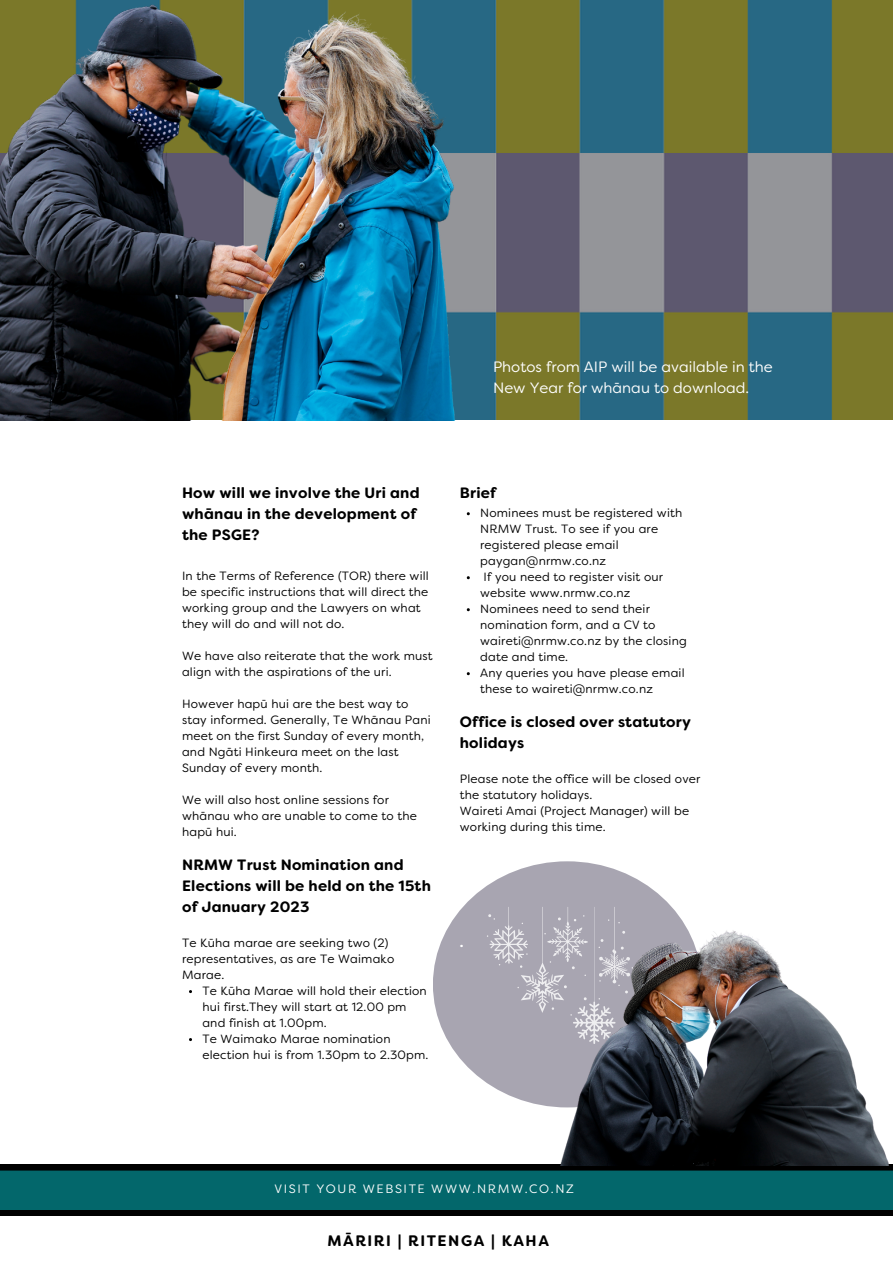
<style>
.page{position:relative;width:893px;height:1264px;background:#fff}
.page>*{position:absolute;margin:0;border:0;box-sizing:border-box;transform-origin:0 0}
.t1{font:700 15.15px "Filson Soft";letter-spacing:.1em;color:#000}
.t2{font:700 15px/21px "Filson Soft";letter-spacing:.015em;color:#000}
.t3{font:15px/20.2px "Filson Soft";color:#fff}
.t4{font:700 13.5px "Filson Soft";color:#fff}
.t5{font:12.15px "Filson Soft";letter-spacing:.13em;color:#fff}
.t6{font:12px/16px "Filson Soft";letter-spacing:.015em;color:#000}
</style>
<div class="page">
<svg style="left:0;top:1164px;width:892px;height:51px;background:#024f53"></svg>
<img style="left:573px;top:0;width:319px;height:419px">
<img style="left:0;top:0;width:573px;height:420px">
<div style="left:433px;top:861px;width:268px;height:246px;background:#a8a5b1;border-radius:50%"></div>
<img style="left:530px;top:924px;width:359px;height:240px">
<svg style="left:487px;top:907px;width:146px;height:136px"></svg>
<p class="t3" style="left:493px;top:358px;width:281px">Photos from AIP will be available in the<br>New Year for whānau to download.</p>
<p class="t2" style="left:182px;top:484px;width:239px">How will we involve the Uri and whānau in the development of the PSGE?</p>
<p class="t6" style="left:182px;top:569px;width:248px">In the Terms of Reference (TOR) there will be specific instructions that will direct the working group and the Lawyers on what they will do and will not do.</p>
<p class="t6" style="left:182px;top:649px;width:252px">We have also reiterate that the work must align with the aspirations of the uri.</p>
<p class="t6" style="left:182px;top:697px;width:250px">However hapū hui are the best way to stay informed. Generally, Te Whānau Pani meet on the first Sunday of every month, and Ngāti Hinkeura meet on the last Sunday of every month.</p>
<p class="t6" style="left:182px;top:793px;width:236px">We will also host online sessions for whānau who are unable to come to the hapū hui.</p>
<p class="t2" style="left:182px;top:855px;width:250px">NRMW Trust Nomination and<br>Elections will be held on the 15th of January 2023</p>
<p class="t6" style="left:182px;top:936px;width:214px">Te Kūha marae are seeking two (2) representatives, as are Te Waimako<br>Marae.</p>
<p class="t6" style="left:202px;top:984px;width:227px">Te Kūha Marae will hold their election hui first.They will start at 12.00 pm and finish at 1.00pm.<br>Te Waimako Marae nomination election hui is from 1.30pm to 2.30pm.</p>
<p class="t2" style="left:460px;top:484px;width:38px">Brief</p>
<p class="t6" style="left:480px;top:506px;width:208px">Nominees must be registered with<br>NRMW Trust. To see if you are registered please email paygan@nrmw.co.nz<br>If you need to register visit our website www.nrmw.co.nz<br>Nominees need to send their nomination form, and a CV to waireti@nrmw.co.nz by the closing date and time.<br>Any queries you have please email these to waireti@nrmw.co.nz</p>
<p class="t2" style="left:460px;top:713px;width:232px">Office is closed over statutory holidays</p>
<p class="t6" style="left:460px;top:772px;width:242px">Please note the office will be closed over the statutory holidays.<br>Waireti Amai (Project Manager) will be working during this time.</p>
<p class="t4" style="left:460px;top:937px;width:5px">.</p>
<p class="t5" style="left:274px;top:1183px;width:301px">VISIT YOUR WEBSITE WWW.NRMW.CO.NZ</p>
<p class="t1" style="left:327px;top:1234px;width:223px">MĀRIRI | RITENGA | KAHA</p>
</div>
